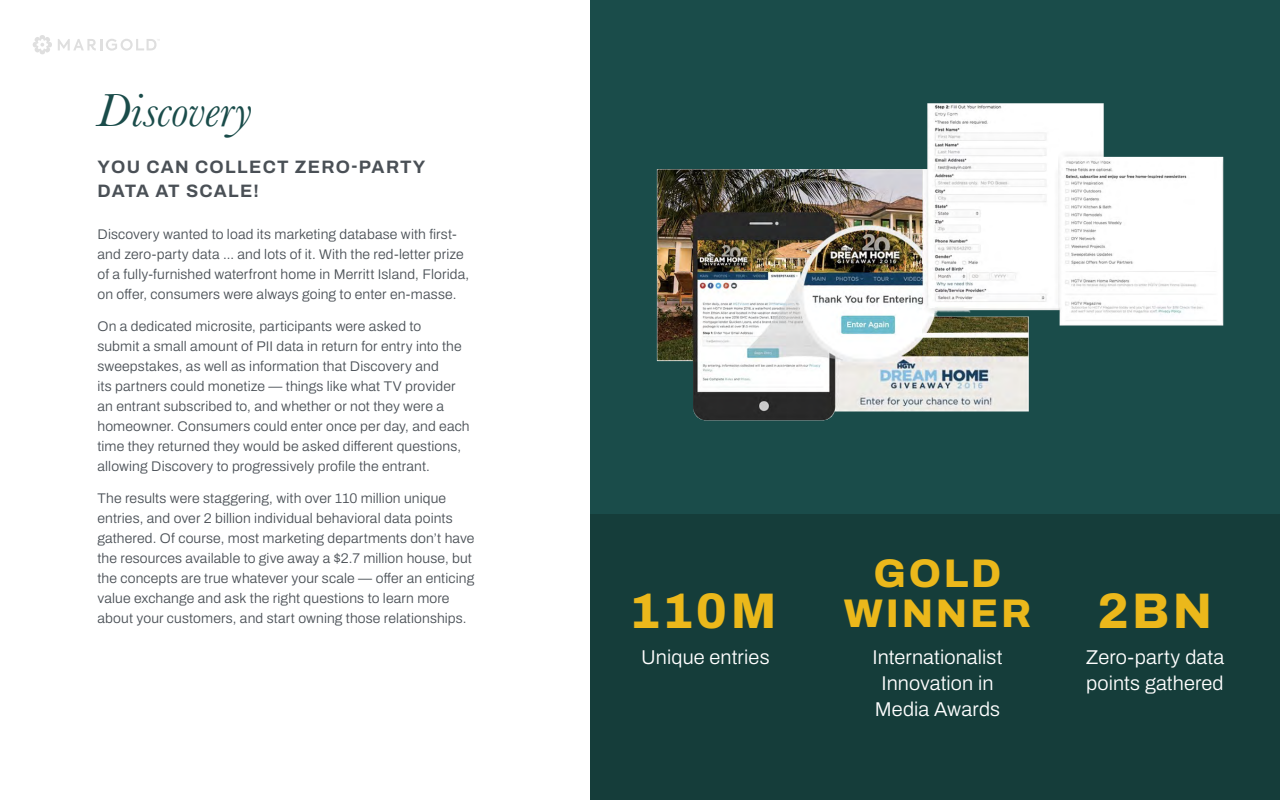
<style>
.page{position:relative;width:1280px;height:800px;background:#fff}
.page>*{position:absolute;margin:0;border:0;box-sizing:border-box;transform-origin:0 0}
.t1{font:800 50px "Archivo";letter-spacing:.07em;color:#ebb81b}
.t2{font:italic 48px "Baskerville";color:#1a4c4a}
.t3{font:800 40px/40px "Archivo";letter-spacing:.07em;color:#ebb81b;text-align:center}
.t4{font:300 20px/26px "Archivo";letter-spacing:.005em;color:#fff}
.t5{font:700 18px/24px "Archivo";letter-spacing:.07em;color:#4a5056}
.t6{font:300 14px/20px "Archivo";letter-spacing:.01em;color:#4a5056}
</style>
<div class="page">
<svg style="left:58px;top:39px;width:102px;height:12px"></svg>
<svg style="left:33px;top:35px;width:19px;height:19px"></svg>
<div style="left:590px;top:0;width:690px;height:514px;background:#1a4c4a"></div>
<div style="left:590px;top:514px;width:690px;height:286px;background:#153d3a"></div>
<img style="left:656px;top:103px;width:568px;height:318px">
<h2 class="t2" style="left:98px;top:78px;width:156px">Discovery</h2>
<p class="t5" style="left:98px;top:155px;width:329px">YOU CAN COLLECT ZERO-PARTY<br>DATA AT SCALE!</p>
<p class="t6" style="left:98px;top:224px;width:373px">Discovery wanted to load its marketing database with first&shy;and zero-party data … and lots of it. With the red-letter prize of a fully-furnished waterfront home in Merritt Island, Florida, on offer, consumers were always going to enter en-masse.</p>
<p class="t6" style="left:98px;top:316px;width:374px">On a dedicated microsite, participants were asked to<br>submit a small amount of PII data in return for entry into the sweepstakes, as well as information that Discovery and<br>its partners could monetize — things like what TV provider an entrant subscribed to, and whether or not they were a homeowner. Consumers could enter once per day, and each time they returned they would be asked different questions, allowing Discovery to progressively profile the entrant.</p>
<p class="t6" style="left:98px;top:488px;width:378px">The results were staggering, with over 110 million unique entries, and over 2 billion individual behavioral data points gathered. Of course, most marketing departments don’t have the resources available to give away a $2.7 million house, but the concepts are true whatever your scale — offer an enticing value exchange and ask the right questions to learn more about your customers, and start owning those relationships.</p>
<h1 class="t1" style="left:629px;top:573px;width:149px">110M</h1>
<h3 class="t3" style="left:844px;top:553px;width:189px">GOLD<br>WINNER</h3>
<h1 class="t1" style="left:1098px;top:573px;width:116px">2BN</h1>
<h3 class="t4" style="left:641px;top:644px;width:130px">Unique entries</h3>
<h3 class="t4" style="left:1086px;top:644px;width:140px">Zero-party data points gathered</h3>
<h3 class="t4" style="left:872px;top:644px;width:132px;text-align:center">Internationalist<br>Innovation in<br>Media Awards</h3>
</div>
